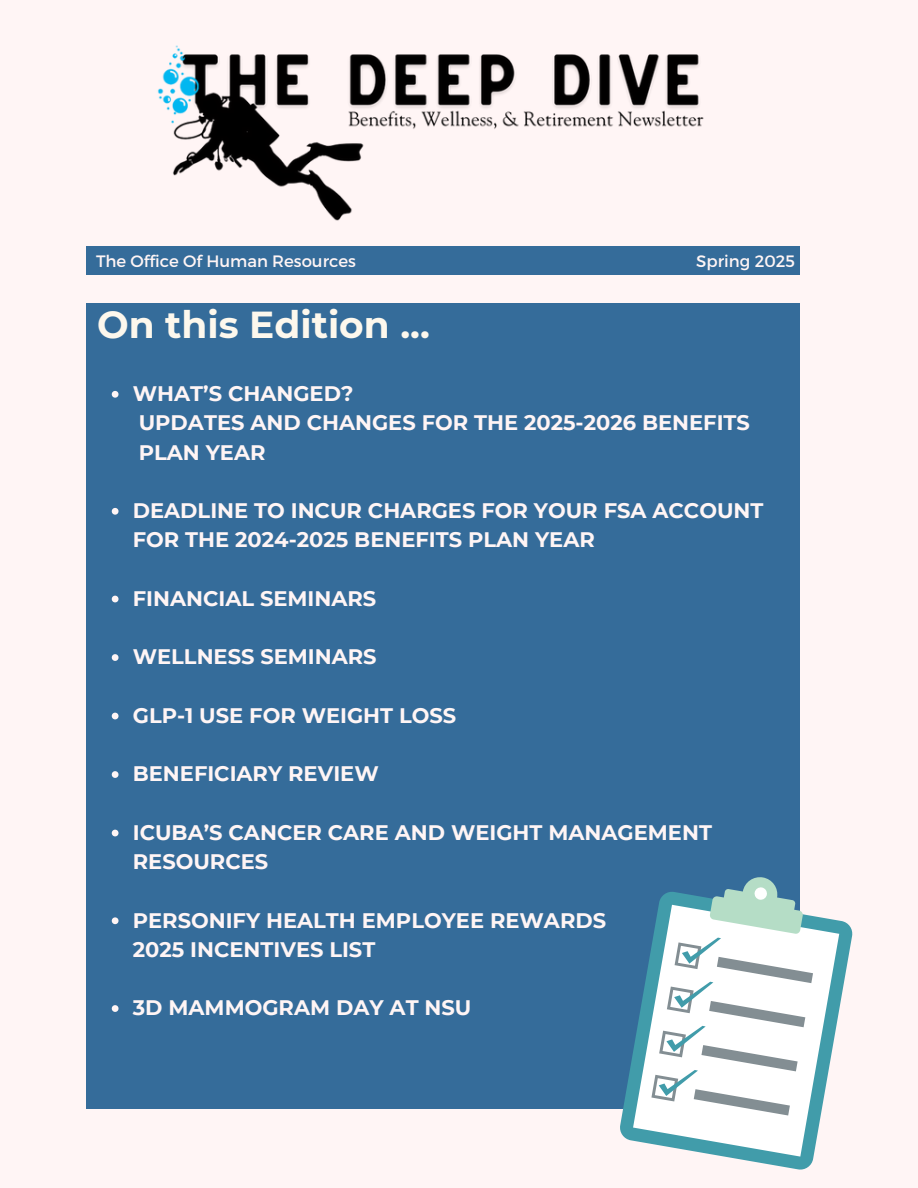
<style>
.page{position:relative;width:918px;height:1188px;background:#fff5f5}
.page>*{position:absolute;margin:0;border:0;box-sizing:border-box;transform-origin:0 0}
.t1{font:700 37.5px "Montserrat";color:#fdf8ed}
.t2{font:700 21px/29.2px "Montserrat";color:#fff5f5}
.t3{font:16.5px "Montserrat";color:#fff5f5}
</style>
<div class="page">
<div style="left:86px;top:246px;width:714px;height:29px;background:#356c9a"></div>
<img style="left:157px;top:45px;width:547px;height:176px">
<div style="left:86px;top:304px;width:714px;height:805px;background:#356c9a"></div>
<svg style="left:620px;top:920px;width:233px;height:250px"></svg>
<svg style="left:633px;top:916px;width:206px;height:241px"></svg>
<svg style="left:651px;top:877px;width:162px;height:239px;background:#ccdbde"></svg>
<svg style="left:112px;top:391px;width:7px;height:7px"></svg>
<svg style="left:112px;top:508px;width:7px;height:7px"></svg>
<svg style="left:112px;top:596px;width:7px;height:6px"></svg>
<svg style="left:112px;top:654px;width:7px;height:7px"></svg>
<svg style="left:112px;top:713px;width:7px;height:6px"></svg>
<svg style="left:112px;top:771px;width:7px;height:7px"></svg>
<svg style="left:112px;top:830px;width:7px;height:6px"></svg>
<svg style="left:112px;top:917px;width:7px;height:7px"></svg>
<svg style="left:112px;top:1005px;width:7px;height:7px"></svg>
<p class="t3" style="left:96px;top:251px;width:261px">The Office Of Human Resources</p>
<p class="t1" style="left:97px;top:302px;width:334px">On this Edition ...</p>
<h2 class="t3" style="left:696px;top:251px;width:100px">Spring 2025</h2>
<p class="t2" style="left:133px;top:379px;width:222px">WHAT’S CHANGED?</p>
<p class="t2" style="left:139px;top:408px;width:613px">UPDATES AND CHANGES FOR THE 2025-2026 BENEFITS<br>PLAN YEAR</p>
<h1 class="t2" style="left:133px;top:496px;width:632px">DEADLINE TO INCUR CHARGES FOR YOUR FSA ACCOUNT<br>FOR THE 2024-2025 BENEFITS PLAN YEAR</h1>
<p class="t2" style="left:133px;top:584px;width:245px">FINANCIAL SEMINARS</p>
<h2 class="t2" style="left:133px;top:642px;width:245px">WELLNESS SEMINARS</h2>
<p class="t2" style="left:133px;top:701px;width:325px">GLP-1 USE FOR WEIGHT LOSS</p>
<p class="t2" style="left:133px;top:759px;width:247px">BENEFICIARY REVIEW</p>
<p class="t2" style="left:133px;top:818px;width:581px">ICUBA’S CANCER CARE AND WEIGHT MANAGEMENT<br>RESOURCES</p>
<p class="t2" style="left:133px;top:905px;width:475px">PERSONIFY HEALTH EMPLOYEE REWARDS</p>
<p class="t2" style="left:133px;top:935px;width:244px">2025 INCENTIVES LIST</p>
<p class="t2" style="left:133px;top:993px;width:340px">3D MAMMOGRAM DAY AT NSU</p>
</div>
